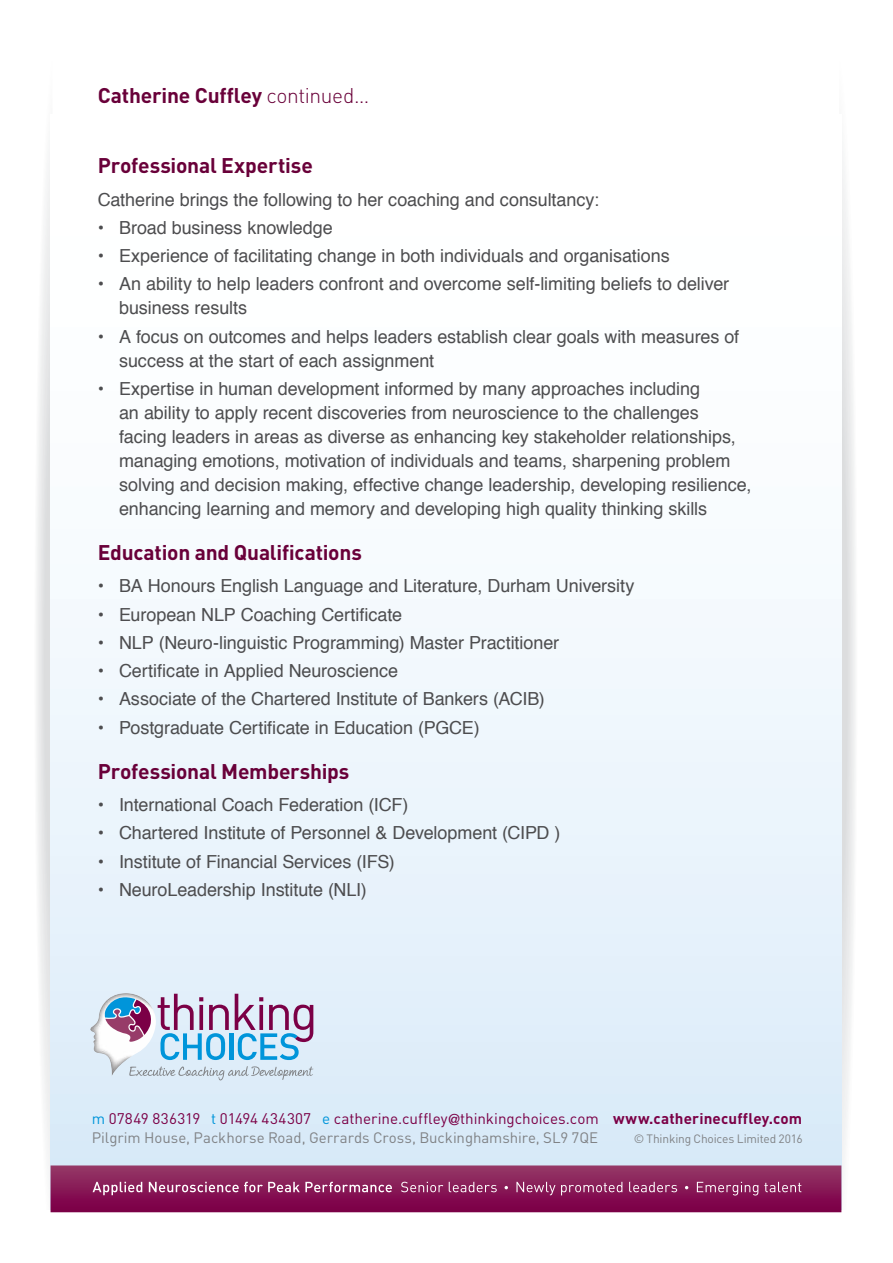
<style>
.page{position:relative;width:893px;height:1263px;background:#fff}
.page>*{position:absolute;margin:0;border:0;box-sizing:border-box;transform-origin:0 0}
.t1{font:700 21px "DIN";letter-spacing:-.01em;color:#690039}
.t2{font:18px/24px "Helvetica";letter-spacing:-.005em;color:#4d4d4f}
.t3{font:15.15px "DIN";color:#7b0046}
.t4{font:15px "DIN";letter-spacing:-.005em;color:#808285}
.t5{font:12px "DIN";letter-spacing:-.015em;color:#808285}
.s1{font-weight:300}
.s2{color:#0095da}
.s3{font-family:"Helvetica Neue";font-weight:500}
.s4{font-weight:700}
</style>
<div class="page">
<svg style="left:841px;top:160px;width:14px;height:1051px"></svg>
<svg style="left:36px;top:161px;width:15px;height:1050px"></svg>
<img style="left:51px;top:599px;width:790px;height:567px">
<img style="left:90px;top:993px;width:66px;height:83px">
<hr style="left:229px;top:1033px;width:4px;height:27px;background:#0095da">
<svg style="left:235px;top:994px;width:78px;height:66px;background:#b1b9d6"></svg>
<svg style="left:129px;top:1066px;width:184px;height:14px;background:#cbd8e2"></svg>
<svg style="left:105px;top:992px;width:124px;height:68px;background:#b4b9d4"></svg>
<img style="left:51px;top:1166px;width:790px;height:46px">
<svg style="left:93px;top:1182px;width:49px;height:13px"></svg>
<svg style="left:149px;top:1182px;width:243px;height:10px"></svg>
<svg style="left:401px;top:1182px;width:42px;height:10px"></svg>
<svg style="left:449px;top:1182px;width:48px;height:10px"></svg>
<svg style="left:516px;top:1182px;width:39px;height:13px"></svg>
<svg style="left:561px;top:1182px;width:61px;height:13px"></svg>
<svg style="left:629px;top:1182px;width:48px;height:10px"></svg>
<svg style="left:697px;top:1182px;width:61px;height:13px"></svg>
<svg style="left:764px;top:1182px;width:37px;height:10px"></svg>
<p class="t1" style="left:98px;top:87px;width:273px">Catherine Cuffley <span class="s1">continued…</span></p>
<p class="t1" style="left:98px;top:158px;width:217px">Professional Expertise</p>
<p class="t2" style="left:98px;top:189px;width:503px">Catherine brings the following to her coaching and consultancy:</p>
<p class="t2" style="left:98px;top:217px;width:237px">• Broad business knowledge</p>
<p class="t2" style="left:98px;top:244px;width:573px">• Experience of facilitating change in both individuals and organisations</p>
<p class="t2" style="left:119px;top:274px;width:612px;text-indent:-21px">• An ability to help leaders confront and overcome self-limiting beliefs to deliver business results</p>
<p class="t2" style="left:119px;top:326px;width:622px;text-indent:-21px">• A focus on outcomes and helps leaders establish clear goals with measures of success at the start of each assignment</p>
<p class="t2" style="left:119px;top:377px;width:634px;text-indent:-21px">• Expertise in human development informed by many approaches including<br>an ability to apply recent discoveries from neuroscience to the challenges<br>facing leaders in areas as diverse as enhancing key stakeholder relationships, managing emotions, motivation of individuals and teams, sharpening problem solving and decision making, effective change leadership, developing resilience, enhancing learning and memory and developing high quality thinking skills</p>
<p class="t1" style="left:98px;top:545px;width:266px">Education and Qualifications</p>
<p class="t2" style="left:98px;top:576px;width:538px">• BA Honours English Language and Literature, Durham University</p>
<p class="t2" style="left:98px;top:603px;width:306px">• European NLP Coaching Certificate</p>
<p class="t2" style="left:98px;top:632px;width:463px">• NLP (Neuro-linguistic Programming) Master Practitioner</p>
<p class="t2" style="left:98px;top:659px;width:302px">• Certificate in Applied Neuroscience</p>
<p class="t2" style="left:98px;top:689px;width:449px">• Associate of the Chartered Institute of Bankers (ACIB)</p>
<p class="t2" style="left:98px;top:716px;width:383px">• Postgraduate Certificate in Education (PGCE)</p>
<p class="t1" style="left:98px;top:763px;width:253px">Professional Memberships</p>
<p class="t2" style="left:98px;top:794px;width:312px">• International Coach Federation (ICF)</p>
<p class="t2" style="left:98px;top:823px;width:464px">• Chartered Institute of Personnel &amp; Development (CIPD )</p>
<p class="t2" style="left:98px;top:851px;width:298px">• Institute of Financial Services (IFS)</p>
<p class="t2" style="left:98px;top:879px;width:271px">• NeuroLeadership Institute (NLI)</p>
<p class="t3" style="left:92px;top:1113px;width:712px"><span class="s2">m</span> 07849 836319 <span class="s2">t</span> 01494 434307 <span class="s2">e</span> catherine.cuffley<span class="s3">@</span>thinkingchoices.com <span class="s4">www.catherinecuffley.com</span></p>
<p class="t4" style="left:92px;top:1132px;width:508px">Pilgrim House, Packhorse Road, Gerrards Cross, Buckinghamshire, SL9 7QE</p>
<p class="t5" style="left:634px;top:1134px;width:170px">© Thinking Choices Limited 2016</p>
</div>
